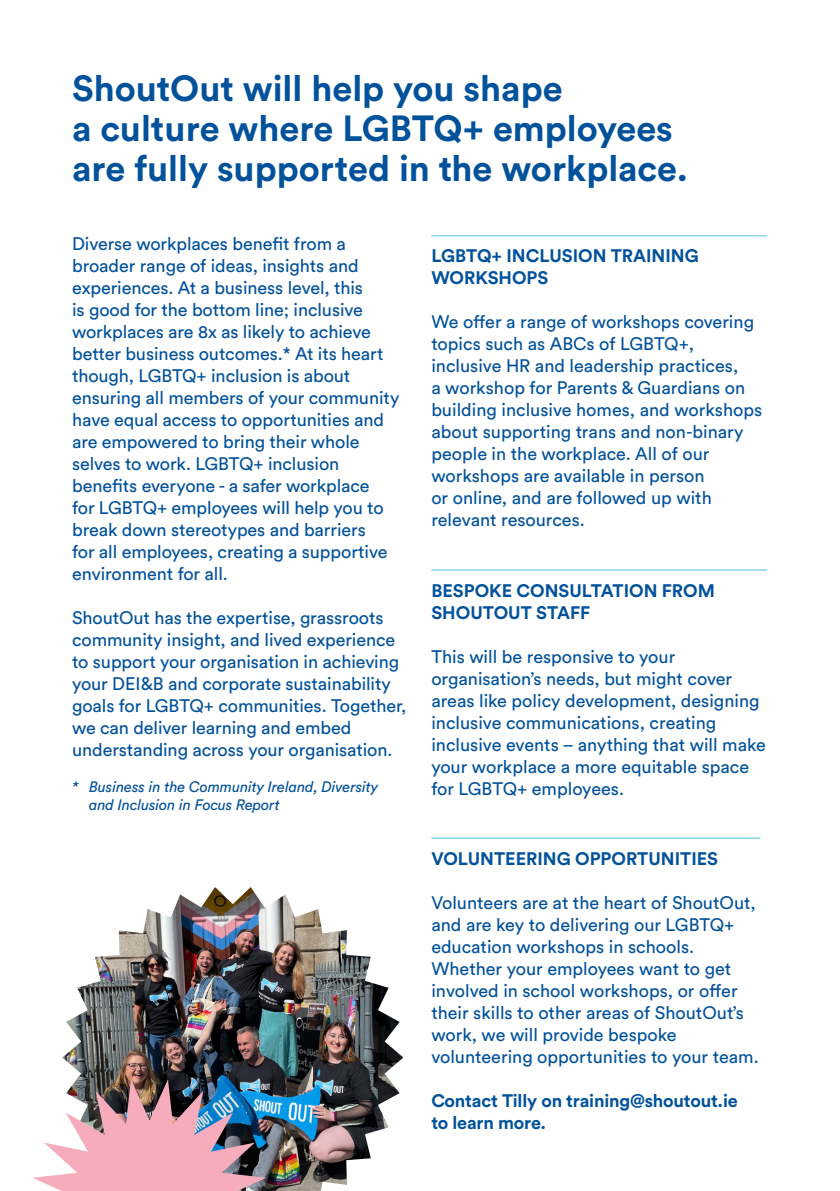
<style>
.page{position:relative;width:840px;height:1191px;background:#fff}
.page>*{position:absolute;margin:0;border:0;box-sizing:border-box;transform-origin:0 0}
.t1{font:700 36px "Circular Std";color:#01519b}
.t2{font:18px/22px "Circular Std";letter-spacing:-.005em;color:#01519b}
.t3{font:700 18px/22px "Circular Std";color:#01519b}
.t4{font:italic 15px "Circular Std";letter-spacing:-.01em;color:#01519b}
</style>
<div class="page">
<hr style="left:431px;top:235px;width:335px;height:1px;background:#4dc2e1">
<hr style="left:431px;top:569px;width:335px;height:1px;background:#4dc2e1">
<hr style="left:431px;top:837px;width:329px;height:1px;background:#4dc2e1">
<img style="left:62px;top:887px;width:341px;height:304px">
<img style="left:33px;top:1079px;width:233px;height:112px">
<p class="t1" style="left:72px;top:65px;width:492px">ShoutOut will help you shape</p>
<p class="t1" style="left:72px;top:105px;width:602px">a culture where LGBTQ+ employees</p>
<p class="t1" style="left:72px;top:145px;width:617px">are fully supported in the workplace.</p>
<p class="t2" style="left:72px;top:232px;width:328px">Diverse workplaces benefit from a broader range of ideas, insights and experiences. At a business level, this<br>is good for the bottom line; inclusive workplaces are 8x as likely to achieve better business outcomes.* At its heart though, LGBTQ+ inclusion is about ensuring all members of your community have equal access to opportunities and are empowered to bring their whole selves to work. LGBTQ+ inclusion benefits everyone - a safer workplace<br>for LGBTQ+ employees will help you to break down stereotypes and barriers<br>for all employees, creating a supportive environment for all.</p>
<p class="t2" style="left:72px;top:606px;width:335px">ShoutOut has the expertise, grassroots community insight, and lived experience to support your organisation in achieving your DEI&amp;B and corporate sustainability goals for LGBTQ+ communities. Together, we can deliver learning and embed understanding across your organisation.</p>
<p class="t4" style="left:72px;top:777px;width:307px">* Business in the Community Ireland, Diversity</p>
<p class="t4" style="left:89px;top:795px;width:192px">and Inclusion in Focus Report</p>
<p class="t3" style="left:431px;top:245px;width:269px">LGBTQ+ INCLUSION TRAINING<br>WORKSHOPS</p>
<p class="t2" style="left:431px;top:311px;width:332px">We offer a range of workshops covering topics such as ABCs of LGBTQ+, inclusive HR and leadership practices,<br>a workshop for Parents &amp; Guardians on building inclusive homes, and workshops about supporting trans and non-binary people in the workplace. All of our workshops are available in person</p>
<p class="t2" style="left:431px;top:487px;width:282px">or online, and are followed up with</p>
<p class="t2" style="left:431px;top:509px;width:155px">relevant resources.</p>
<p class="t3" style="left:431px;top:579px;width:285px">BESPOKE CONSULTATION FROM</p>
<p class="t3" style="left:431px;top:601px;width:160px">SHOUTOUT STAFF</p>
<p class="t2" style="left:431px;top:645px;width:336px">This will be responsive to your organisation’s needs, but might cover areas like policy development, designing inclusive communications, creating inclusive events – anything that will make your workplace a more equitable space for LGBTQ+ employees.</p>
<p class="t3" style="left:431px;top:847px;width:288px">VOLUNTEERING OPPORTUNITIES</p>
<p class="t2" style="left:431px;top:891px;width:328px">Volunteers are at the heart of ShoutOut, and are key to delivering our LGBTQ+ education workshops in schools.<br>Whether your employees want to get involved in school workshops, or offer their skills to other areas of ShoutOut’s work, we will provide bespoke volunteering opportunities to your team.</p>
<p class="t3" style="left:431px;top:1089px;width:308px">Contact Tilly on training@shoutout.ie</p>
<p class="t3" style="left:431px;top:1111px;width:116px">to learn more.</p>
</div>
